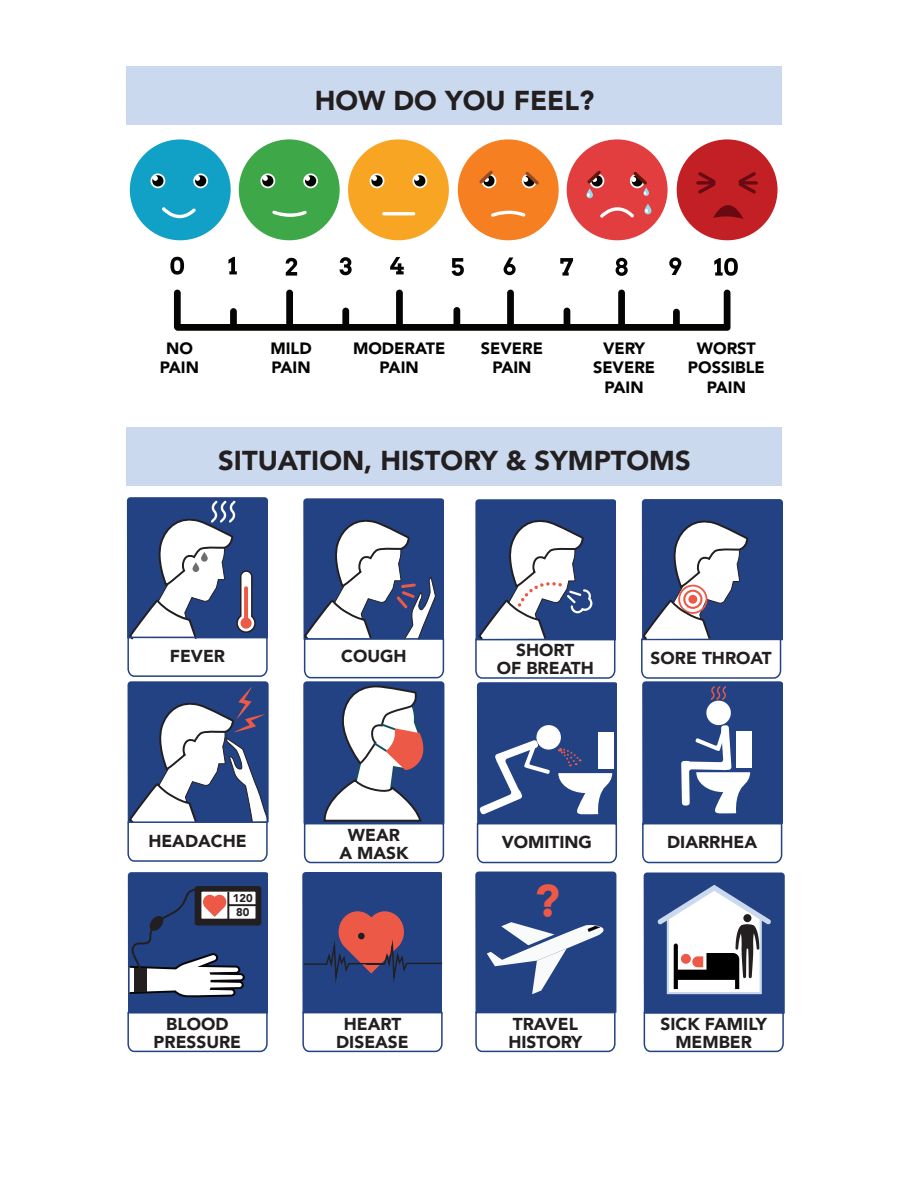
<style>
.page{position:relative;width:918px;height:1188px;background:#fff}
.page>*{position:absolute;margin:0;border:0;box-sizing:border-box;transform-origin:0 0}
.t1{font:900 45.6px "Avenir";color:#ec5947}
.t2{font:900 27.3px "Avenir";color:#231f20}
.t3{font:900 17.25px "Avenir";color:#231f20}
.t4{font:900 16.2px/19.5px "Avenir";color:#040503;text-align:center}
.t5{font:900 11.25px/13.6px "Avenir";color:#231f20}
</style>
<div class="page">
<div style="left:127px;top:427px;width:655px;height:59px;background:#cad9ed"></div>
<div style="left:127px;top:66px;width:655px;height:59px;background:#cad9ed"></div>
<div style="left:130px;top:139px;width:101px;height:101px;background:#11a0c6;border-radius:50%"></div>
<svg style="left:162px;top:207px;width:34px;height:11px"></svg>
<svg style="left:150px;top:173px;width:15px;height:15px"></svg>
<div style="left:152px;top:175px;width:12px;height:11px;background:#040503;border-radius:50%"></div>
<svg style="left:153px;top:176px;width:5px;height:5px"></svg>
<svg style="left:193px;top:173px;width:15px;height:15px"></svg>
<div style="left:195px;top:175px;width:11px;height:11px;background:#040503;border-radius:50%"></div>
<svg style="left:195px;top:176px;width:5px;height:5px"></svg>
<div style="left:239px;top:139px;width:101px;height:101px;background:#3ea748;border-radius:50%"></div>
<svg style="left:272px;top:210px;width:35px;height:7px"></svg>
<svg style="left:260px;top:173px;width:15px;height:15px"></svg>
<div style="left:262px;top:175px;width:11px;height:11px;background:#040503;border-radius:50%"></div>
<svg style="left:263px;top:176px;width:5px;height:5px"></svg>
<svg style="left:303px;top:173px;width:15px;height:15px"></svg>
<div style="left:305px;top:175px;width:11px;height:11px;background:#040503;border-radius:50%"></div>
<svg style="left:305px;top:176px;width:5px;height:5px"></svg>
<div style="left:348px;top:139px;width:101px;height:101px;background:#f9a524;border-radius:50%"></div>
<svg style="left:370px;top:173px;width:14px;height:15px"></svg>
<div style="left:371px;top:175px;width:12px;height:11px;background:#040503;border-radius:50%"></div>
<svg style="left:372px;top:176px;width:5px;height:5px"></svg>
<svg style="left:412px;top:173px;width:15px;height:15px"></svg>
<div style="left:414px;top:175px;width:11px;height:11px;background:#040503;border-radius:50%"></div>
<svg style="left:414px;top:176px;width:5px;height:5px"></svg>
<hr style="left:382px;top:212px;width:33px;height:3px;background:#fff;border-radius:2px">
<div style="left:458px;top:139px;width:101px;height:101px;background:#f57f21;border-radius:50%"></div>
<svg style="left:491px;top:210px;width:35px;height:7px"></svg>
<svg style="left:479px;top:171px;width:17px;height:17px"></svg>
<svg style="left:522px;top:172px;width:17px;height:16px"></svg>
<div style="left:567px;top:139px;width:101px;height:101px;background:#e33e3f;border-radius:50%"></div>
<svg style="left:600px;top:207px;width:34px;height:11px"></svg>
<svg style="left:643px;top:187px;width:6px;height:9px"></svg>
<svg style="left:630px;top:172px;width:17px;height:23px"></svg>
<svg style="left:587px;top:171px;width:17px;height:26px"></svg>
<svg style="left:644px;top:204px;width:8px;height:10px"></svg>
<svg style="left:645px;top:209px;width:3px;height:4px"></svg>
<div style="left:677px;top:139px;width:101px;height:101px;background:#c22025;border-radius:50%"></div>
<svg style="left:698px;top:172px;width:58px;height:47px"></svg>
<svg style="left:174px;top:290px;width:557px;height:41px"></svg>
<svg style="left:170px;top:257px;width:14px;height:18px"></svg>
<svg style="left:228px;top:257px;width:9px;height:17px"></svg>
<svg style="left:286px;top:258px;width:11px;height:18px"></svg>
<svg style="left:340px;top:257px;width:12px;height:18px"></svg>
<svg style="left:390px;top:257px;width:14px;height:17px"></svg>
<svg style="left:452px;top:258px;width:12px;height:18px"></svg>
<svg style="left:504px;top:257px;width:12px;height:18px"></svg>
<svg style="left:560px;top:258px;width:13px;height:18px"></svg>
<svg style="left:616px;top:258px;width:12px;height:18px"></svg>
<svg style="left:669px;top:257px;width:12px;height:18px"></svg>
<svg style="left:714px;top:258px;width:24px;height:18px"></svg>
<svg style="left:127px;top:872px;width:141px;height:181px"></svg>
<svg style="left:302px;top:872px;width:141px;height:181px"></svg>
<svg style="left:475px;top:872px;width:141px;height:181px"></svg>
<svg style="left:643px;top:873px;width:142px;height:180px"></svg>
<svg style="left:641px;top:499px;width:142px;height:365px"></svg>
<svg style="left:475px;top:499px;width:143px;height:365px"></svg>
<svg style="left:127px;top:497px;width:141px;height:365px"></svg>
<svg style="left:303px;top:498px;width:142px;height:366px"></svg>
<p class="t2" style="left:315px;top:77px;width:281px">HOW DO YOU FEEL?</p>
<p class="t4" style="left:160px;top:338px;width:41px">NO<br>PAIN</p>
<p class="t4" style="left:270px;top:338px;width:43px;text-align:left">MILD<br>PAIN</p>
<p class="t4" style="left:353px;top:338px;width:94px">MODERATE<br>PAIN</p>
<p class="t4" style="left:481px;top:338px;width:64px">SEVERE<br>PAIN</p>
<p class="t4" style="left:593px;top:338px;width:64px">VERY<br>SEVERE<br>PAIN</p>
<p class="t4" style="left:688px;top:338px;width:78px">WORST<br>POSSIBLE<br>PAIN</p>
<p class="t2" style="left:218px;top:437px;width:474px">SITUATION, HISTORY &amp; SYMPTOMS</p>
<p class="t3" style="left:170px;top:641px;width:57px">FEVER</p>
<p class="t3" style="left:516px;top:635px;width:60px">SHORT</p>
<p class="t3" style="left:497px;top:653px;width:99px">OF BREATH</p>
<p class="t3" style="left:341px;top:641px;width:67px">COUGH</p>
<p class="t3" style="left:651px;top:643px;width:123px">SORE THROAT</p>
<p class="t3" style="left:348px;top:820px;width:54px">WEAR</p>
<p class="t3" style="left:148px;top:826px;width:100px">HEADACHE</p>
<p class="t3" style="left:502px;top:827px;width:92px">VOMITING</p>
<p class="t3" style="left:339px;top:838px;width:71px">A MASK</p>
<p class="t5" style="left:233px;top:891px;width:21px">120<br>80</p>
<p class="t3" style="left:166px;top:1009px;width:64px">BLOOD</p>
<p class="t3" style="left:154px;top:1027px;width:89px">PRESSURE</p>
<p class="t3" style="left:344px;top:1009px;width:59px">HEART</p>
<p class="t3" style="left:336px;top:1027px;width:74px">DISEASE</p>
<h1 class="t1" style="left:534px;top:862px;width:27px">?</h1>
<p class="t3" style="left:513px;top:1009px;width:67px">TRAVEL</p>
<p class="t3" style="left:508px;top:1027px;width:76px">HISTORY</p>
<p class="t3" style="left:667px;top:827px;width:92px">DIARRHEA</p>
<p class="t3" style="left:661px;top:1009px;width:108px">SICK FAMILY</p>
<p class="t3" style="left:675px;top:1027px;width:78px">MEMBER</p>
</div>
